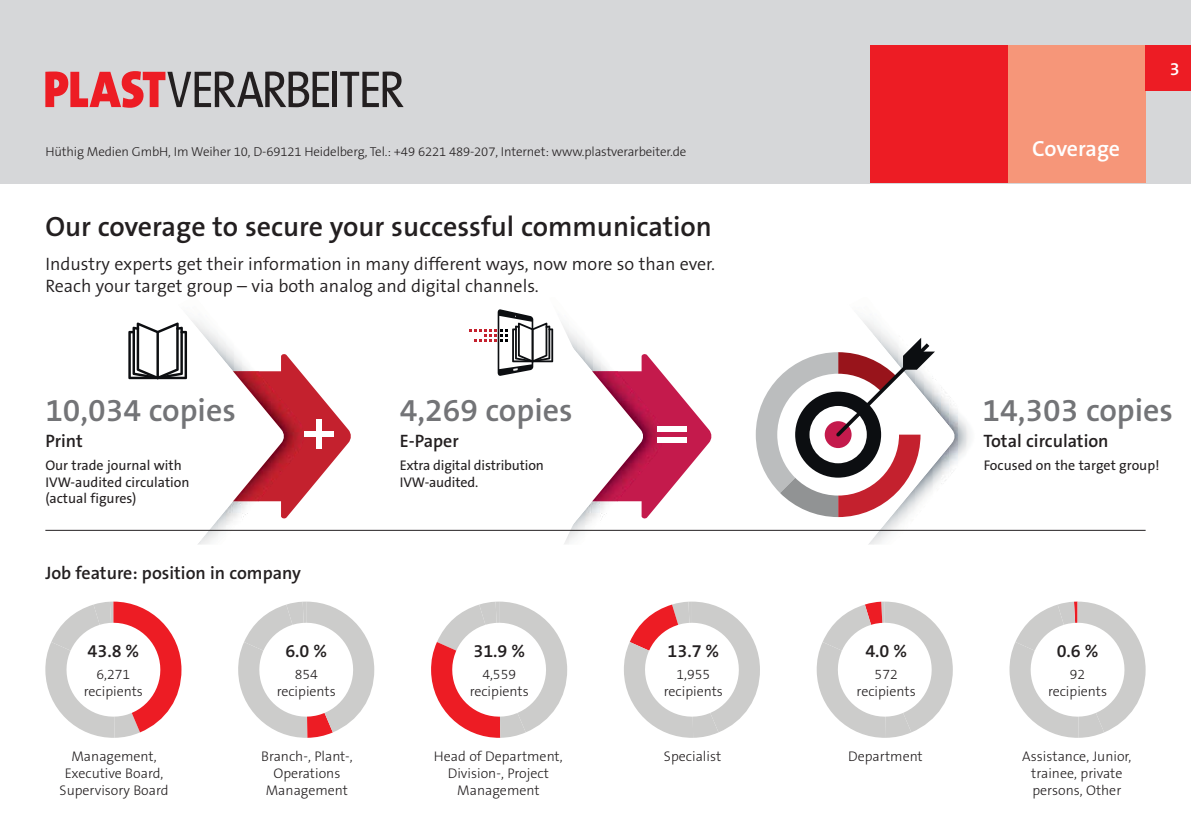
<style>
.page{position:relative;width:1191px;height:840px;background:#fff}
.page>*{position:absolute;margin:0;border:0;box-sizing:border-box;transform-origin:0 0}
.t1{font:600 32px "The Sans Os F";color:#737477}
.t2{font:600 28px "The Sans Os F";color:#231f20}
.t3{font:600 22px "The Sans Os F";letter-spacing:-.01em;color:#fff}
.t4{font:300 18px/21.6px "The Sans Os F";color:#231f20}
.t5{font:600 18px "The Sans Os F";color:#231f20}
.t6{font:600 18px "The Sans Os F";color:#fff}
.t7{font:300 14px/16.8px "The Sans Os F";color:#231f20;text-align:center}
.t8{font:14px/16.8px "The Sans Os F";color:#231f20}
.t9{font:300 13px "The Sans Os F";letter-spacing:-.01em;color:#231f20}
</style>
<div class="page">
<div style="left:0;top:0;width:1191px;height:183px;background:#d6d7d9"></div>
<svg style="left:45px;top:71px;width:284px;height:37px"></svg>
<hr style="left:333px;top:72px;width:4px;height:35px;background:#231f20">
<svg style="left:340px;top:71px;width:63px;height:36px"></svg>
<div style="left:1008px;top:45px;width:137px;height:138px;background:#f69679"></div>
<div style="left:870px;top:45px;width:138px;height:138px;background:#ed1c24"></div>
<div style="left:1145px;top:45px;width:46px;height:46px;background:#ed1c24"></div>
<img style="left:955px;top:409px;width:3px;height:54px">
<svg style="left:128px;top:320px;width:224px;height:224px"></svg>
<hr style="left:156px;top:331px;width:3px;height:48px;background:#0c0e11">
<svg style="left:470px;top:309px;width:242px;height:235px"></svg>
<svg style="left:755px;top:320px;width:200px;height:224px"></svg>
<div style="left:316px;top:419px;width:5px;height:30px;background:#fff"></div>
<div style="left:304px;top:431px;width:29px;height:6px;background:#fff"></div>
<div style="left:657px;top:426px;width:29px;height:6px;background:#fff"></div>
<div style="left:657px;top:436px;width:29px;height:6px;background:#fff"></div>
<hr style="left:45px;top:529px;width:1100px;height:1px;background:#231f20">
<svg style="left:45px;top:601px;width:136px;height:137px"></svg>
<svg style="left:238px;top:601px;width:136px;height:137px"></svg>
<svg style="left:431px;top:601px;width:136px;height:137px"></svg>
<svg style="left:624px;top:601px;width:136px;height:137px"></svg>
<svg style="left:816px;top:601px;width:136px;height:137px"></svg>
<svg style="left:1009px;top:601px;width:136px;height:137px"></svg>
<p class="t9" style="left:45px;top:145px;width:642px">Hüthig Medien GmbH, Im Weiher 10, D-69121 Heidelberg, Tel.: +49 6221 489-207, Internet: www.plastverarbeiter.de</p>
<h2 class="t2" style="left:45px;top:213px;width:668px">Our coverage to secure your successful communication</h2>
<p class="t4" style="left:45px;top:254px;width:671px">Industry experts get their information in many different ways, now more so than ever.<br>Reach your target group – via both analog and digital channels.</p>
<h1 class="t1" style="left:45px;top:394px;width:192px">10,034 copies</h1>
<p class="t5" style="left:45px;top:432px;width:39px">Print</p>
<h1 class="t1" style="left:400px;top:394px;width:174px">4,269 copies</h1>
<p class="t5" style="left:400px;top:432px;width:61px">E-Paper</p>
<h3 class="t3" style="left:1032px;top:138px;width:89px">Coverage</h3>
<p class="t6" style="left:1169px;top:60px;width:11px">3</p>
<h1 class="t1" style="left:982px;top:394px;width:192px">14,303 copies</h1>
<p class="t5" style="left:983px;top:432px;width:127px">Total circulation</p>
<p class="t8" style="left:45px;top:457px;width:146px">Our trade journal with<br>IVW-audited circulation (actual figures)</p>
<p class="t8" style="left:400px;top:457px;width:146px">Extra digital distribution<br>IVW-audited.</p>
<p class="t8" style="left:983px;top:457px;width:177px">Focused on the target group!</p>
<p class="t5" style="left:45px;top:563px;width:257px">Job feature: position in company</p>
<p class="t5" style="left:88px;top:641px;width:53px">43.8 %</p>
<p class="t7" style="left:84px;top:666px;width:61px">6,271 recipients</p>
<p class="t5" style="left:285px;top:641px;width:43px">6.0 %</p>
<p class="t7" style="left:277px;top:666px;width:61px">854 recipients</p>
<p class="t5" style="left:473px;top:641px;width:53px">31.9 %</p>
<p class="t7" style="left:469px;top:666px;width:61px">4,559 recipients</p>
<p class="t5" style="left:667px;top:641px;width:53px">13.7 %</p>
<p class="t7" style="left:664px;top:666px;width:61px">1,955 recipients</p>
<p class="t5" style="left:865px;top:641px;width:43px">4.0 %</p>
<p class="t7" style="left:856px;top:666px;width:61px">572 recipients</p>
<p class="t5" style="left:1056px;top:641px;width:43px">0.6 %</p>
<p class="t7" style="left:1048px;top:666px;width:61px">92 recipients</p>
<p class="t7" style="left:60px;top:748px;width:111px">Management,<br>Executive Board,<br>Supervisory Board</p>
<p class="t7" style="left:261px;top:748px;width:93px">Branch-, Plant-,<br>Operations<br>Management</p>
<p class="t7" style="left:434px;top:748px;width:130px">Head of Department,<br>Division-, Project<br>Management</p>
<p class="t7" style="left:664px;top:748px;width:59px">Specialist</p>
<p class="t7" style="left:848px;top:748px;width:76px">Department</p>
<p class="t7" style="left:1022px;top:748px;width:111px">Assistance, Junior, trainee, private persons, Other</p>
</div>
